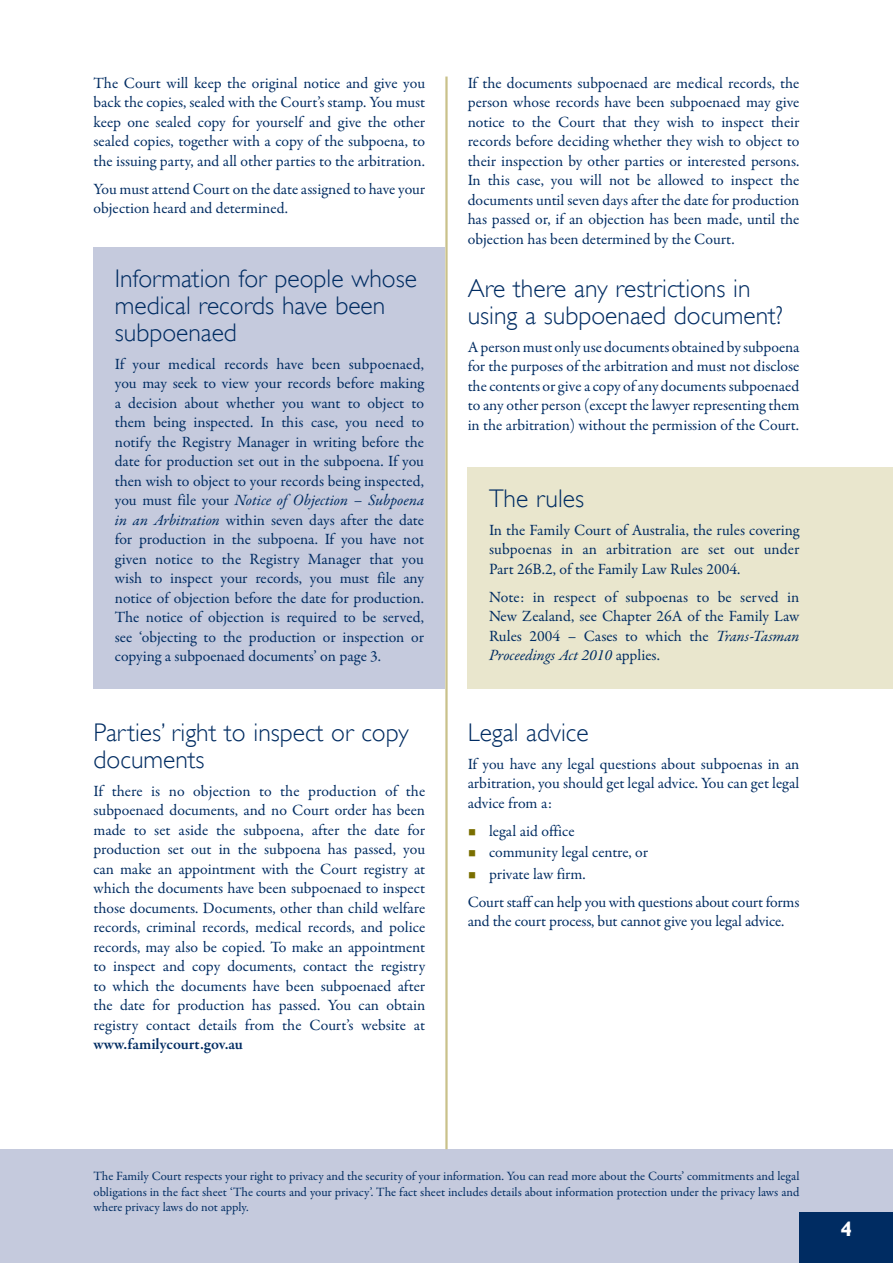
<style>
.page{position:relative;width:893px;height:1263px;background:#fff}
.page>*{position:absolute;margin:0;border:0;box-sizing:border-box;transform-origin:0 0}
.t1{font:300 25.5px/27px "Gill Sans";color:#002c62}
.t2{font:700 21px "Gill Sans";color:#fff}
.t3{font:15.75px/19.5px "Garamond Premr Pro";color:#002c62;text-align:justify}
.t4{font:12.75px/15.8px "Garamond Premr Pro";letter-spacing:-.005em;color:#002c62;text-align:justify}
.s1{font-style:italic}
.s2{font-weight:600}
</style>
<div class="page">
<div style="left:0;top:1149px;width:893px;height:114px;background:#c5cadd"></div>
<div style="left:799px;top:1212px;width:94px;height:51px;background:#002c62"></div>
<div style="left:94px;top:248px;width:351px;height:441px;background:#c5cadd"></div>
<hr style="left:445px;top:77px;width:3px;height:1072px;background:#c9c18a">
<div style="left:468px;top:468px;width:425px;height:221px;background:#e9e6cd"></div>
<p class="t3" style="left:94px;top:74px;width:333px">The Court will keep the original notice and give you back the copies, sealed with the Court’s stamp. You must keep one sealed copy for yourself and give the other sealed copies, together with a copy of the subpoena, to the issuing party, and all other parties to the arbitration.</p>
<p class="t3" style="left:94px;top:180px;width:333px">You must attend Court on the date assigned to have your objection heard and determined.</p>
<h2 class="t1" style="left:115px;top:264px;width:304px">Information for people whose medical records have been subpoenaed</h2>
<p class="t3" style="left:115px;top:354px;width:311px">If your medical records have been subpoenaed, you may seek to view your records before making a decision about whether you want to object to them being inspected. In this case, you need to notify the Registry Manager in writing before the date for production set out in the subpoena. If you then wish to object to your records being inspected, you must file your <span class="s1">Notice of Objection – Subpoena in an Arbitration</span> within seven days after the date for production in the subpoena. If you have not given notice to the Registry Manager that you wish to inspect your records, you must file any notice of objection before the date for production.<br>The notice of objection is required to be served, see ‘objecting to the production or inspection or copying a subpoenaed documents’ on page 3.</p>
<h2 class="t1" style="left:94px;top:718px;width:317px">Parties’ right to inspect or copy documents</h2>
<p class="t3" style="left:94px;top:781px;width:333px">If there is no objection to the production of the subpoenaed documents, and no Court order has been made to set aside the subpoena, after the date for production set out in the subpoena has passed, you can make an appointment with the Court registry at which the documents have been subpoenaed to inspect those documents. Documents, other than child welfare records, criminal records, medical records, and police records, may also be copied. To make an appointment to inspect and copy documents, contact the registry to which the documents have been subpoenaed after the date for production has passed. You can obtain registry contact details from the Court’s website at <span class="s2">www.familycourt.gov.au</span></p>
<p class="t3" style="left:468px;top:74px;width:333px">If the documents subpoenaed are medical records, the person whose records have been subpoenaed may give notice to the Court that they wish to inspect their records before deciding whether they wish to object to their inspection by other parties or interested persons.<br>In this case, you will not be allowed to inspect the documents until seven days after the date for production has passed or, if an objection has been made, until the objection has been determined by the Court.</p>
<h2 class="t1" style="left:468px;top:274px;width:317px">Are there any restrictions in using a subpoenaed document?</h2>
<p class="t3" style="left:468px;top:337px;width:333px">A person must only use documents obtained by subpoena for the purposes of the arbitration and must not disclose the contents or give a copy of any documents subpoenaed to any other person (except the lawyer representing them in the arbitration) without the permission of the Court.</p>
<h2 class="t1" style="left:489px;top:484px;width:97px">The rules</h2>
<p class="t3" style="left:489px;top:520px;width:312px">In the Family Court of Australia, the rules covering subpoenas in an arbitration are set out under Part 26B.2, of the Family Law Rules 2004.</p>
<p class="t3" style="left:489px;top:587px;width:312px">Note: in respect of subpoenas to be served in New Zealand, see Chapter 26A of the Family Law Rules 2004 – Cases to which the <span class="s1">Trans-Tasman Proceedings Act 2010</span> applies.</p>
<h2 class="t1" style="left:468px;top:718px;width:122px">Legal advice</h2>
<p class="t3" style="left:468px;top:754px;width:333px">If you have any legal questions about subpoenas in an arbitration, you should get legal advice. You can get legal advice from a:</p>
<p class="t3" style="left:489px;top:821px;width:87px">legal aid office</p>
<p class="t3" style="left:489px;top:843px;width:161px">community legal centre, or</p>
<p class="t3" style="left:489px;top:864px;width:98px">private law firm.</p>
<p class="t3" style="left:468px;top:892px;width:333px">Court staff can help you with questions about court forms and the court process, but cannot give you legal advice.</p>
<p class="t4" style="left:94px;top:1168px;width:707px">The Family Court respects your right to privacy and the security of your information. You can read more about the Courts’ commitments and legal obligations in the fact sheet ‘The courts and your privacy’. The fact sheet includes details about information protection under the privacy laws and where privacy laws do not apply.</p>
<p class="t2" style="left:840px;top:1216px;width:13px">4</p>
</div>
